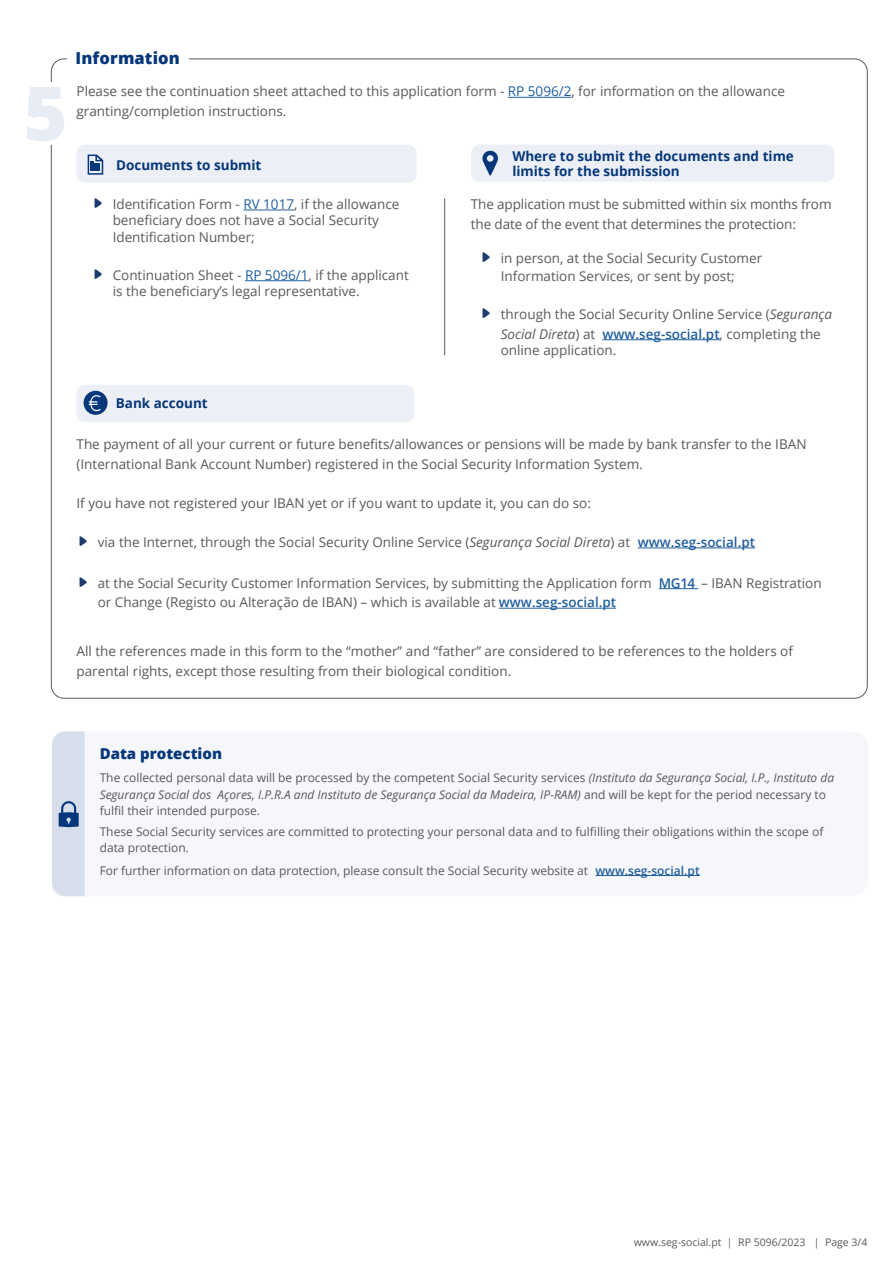
<style>
.page{position:relative;width:893px;height:1263px;background:#fff}
.page>*{position:absolute;margin:0;border:0;box-sizing:border-box;transform-origin:0 0}
.t1{font:800 75px "Open Sans";color:#e8ecf5}
.t2{font:800 16.5px "Open Sans";letter-spacing:.005em;color:#06377a}
.t3{font:800 15px "Open Sans";color:#06377a}
.t4{font:13.5px/19.5px "Open Sans";color:#58595b}
.t5{font:13.5px/16.5px "Open Sans";color:#595a5c}
.t6{font:700 13.5px/15px "Open Sans";color:#06377a}
.t7{font:12px/16.5px "Open Sans";color:#58595b}
.t8{font:10.5px "Open Sans";color:#58595b}
.s1{color:#205e9e}
.s2{color:#205f9e}
.s3{font-style:italic}
.s4{font-weight:600;color:#215e9e}
.s5{color:#58595b}
.s6{font-weight:600;color:#205e9e}
</style>
<div class="page">
<hr style="left:602px;top:339px;width:118px;height:1px;background:#215e9e">
<hr style="left:638px;top:548px;width:117px;height:1px;background:#215e9e">
<hr style="left:659px;top:588px;width:39px;height:1px;background:#205e9e">
<hr style="left:499px;top:608px;width:117px;height:1px;background:#215e9e">
<hr style="left:243px;top:210px;width:51px;height:1px;background:#205f9e">
<hr style="left:245px;top:280px;width:64px;height:1px;background:#205f9e">
<hr style="left:508px;top:97px;width:63px;height:1px;background:#205e9e">
<hr style="left:444px;top:198px;width:1px;height:157px;background:#58595b">
<div style="left:77px;top:145px;width:340px;height:38px;background:#eceff6;border-radius:9px"></div>
<svg style="left:88px;top:155px;width:15px;height:20px"></svg>
<div style="left:471px;top:145px;width:363px;height:37px;background:#eceff6;border-radius:9px"></div>
<svg style="left:482px;top:151px;width:16px;height:25px"></svg>
<div style="left:77px;top:385px;width:338px;height:37px;background:#eceff6;border-radius:9px"></div>
<div style="left:84px;top:391px;width:24px;height:24px;background:#06377a;border-radius:50%"></div>
<svg style="left:89px;top:395px;width:12px;height:16px"></svg>
<div style="left:52px;top:731px;width:817px;height:165px;background:#f5f7fa;border-radius:17px"></div>
<svg style="left:52px;top:731px;width:33px;height:165px;background:#cad4e5"></svg>
<hr style="left:595px;top:875px;width:105px;height:1px;background:#215e9e">
<h1 class="t1" style="left:24px;top:56px;width:45px">5</h1>
<p class="t2" style="left:76px;top:45px;width:106px">Information</p>
<p class="t4" style="left:77px;top:81px;width:710px">Please see the continuation sheet attached to this application form - <span class="s1">RP 5096/2</span>, for information on the allowance granting/completion instructions.</p>
<p class="t6" style="left:116px;top:157px;width:147px">Documents to submit</p>
<p class="t6" style="left:512px;top:149px;width:283px">Where to submit the documents and time limits for the submission</p>
<p class="t5" style="left:113px;top:195px;width:288px">Identification Form - <span class="s2">RV 1017</span>, if the allowance beneficiary does not have a Social Security<br>Identification Number;</p>
<p class="t5" style="left:113px;top:266px;width:298px">Continuation Sheet - <span class="s2">RP 5096/1</span>, if the applicant is the beneficiary’s legal representative.</p>
<p class="t4" style="left:471px;top:194px;width:362px">The application must be submitted within six months from the date of the event that determines the protection:</p>
<p class="t5" style="left:501px;top:249px;width:263px;line-height:18px">in person, at the Social Security Customer<br>Information Services, or sent by post;</p>
<p class="t5" style="left:501px;top:304px;width:333px;line-height:19.5px">through the Social Security Online Service (<span class="s3">Segurança<br>Social Direta</span>) at <span class="s4">www.seg-social.pt</span><span class="s5">,</span> completing the</p>
<p class="t5" style="left:501px;top:342px;width:117px">online application.</p>
<p class="t6" style="left:116px;top:395px;width:93px">Bank account</p>
<p class="t4" style="left:77px;top:434px;width:731px">The payment of all your current or future benefits/allowances or pensions will be made by bank transfer to the IBAN (International Bank Account Number) registered in the Social Security Information System.</p>
<p class="t4" style="left:77px;top:493px;width:516px">If you have not registered your IBAN yet or if you want to update it, you can do so:</p>
<p class="t5" style="left:98px;top:533px;width:659px">via the Internet, through the Social Security Online Service (<span class="s3">Segurança Social Direta</span>) at <span class="s4">www.seg-social.pt</span></p>
<p class="t5" style="left:98px;top:573px;width:725px;line-height:19.5px">at the Social Security Customer Information Services, by submitting the Application form <span class="s6">MG14</span> – IBAN Registration or Change (Registo ou Alteração de IBAN) – which is available at <span class="s4">www.seg-social.pt</span></p>
<p class="t4" style="left:77px;top:641px;width:718px">All the references made in this form to the “mother” and “father” are considered to be references to the holders of parental rights, except those resulting from their biological condition.</p>
<p class="t3" style="left:100px;top:742px;width:124px">Data protection</p>
<p class="t7" style="left:100px;top:769px;width:736px">The collected personal data will be processed by the competent Social Security services <span class="s3">(Instituto da Segurança Social, I.P., Instituto da<br>Segurança Social dos Açores, I.P.R.A and Instituto de Segurança Social da Madeira, IP-RAM)</span> and will be kept for the period necessary to fulfil their intended purpose.</p>
<p class="t7" style="left:100px;top:823px;width:725px">These Social Security services are committed to protecting your personal data and to fulfilling their obligations within the scope of data protection.</p>
<p class="t7" style="left:100px;top:862px;width:601px">For further information on data protection, please consult the Social Security website at <span class="s4">www.seg-social.pt</span></p>
<p class="t8" style="left:634px;top:1235px;width:235px">www.seg-social.pt | RP 5096/2023 | Page 3/4</p>
</div>
